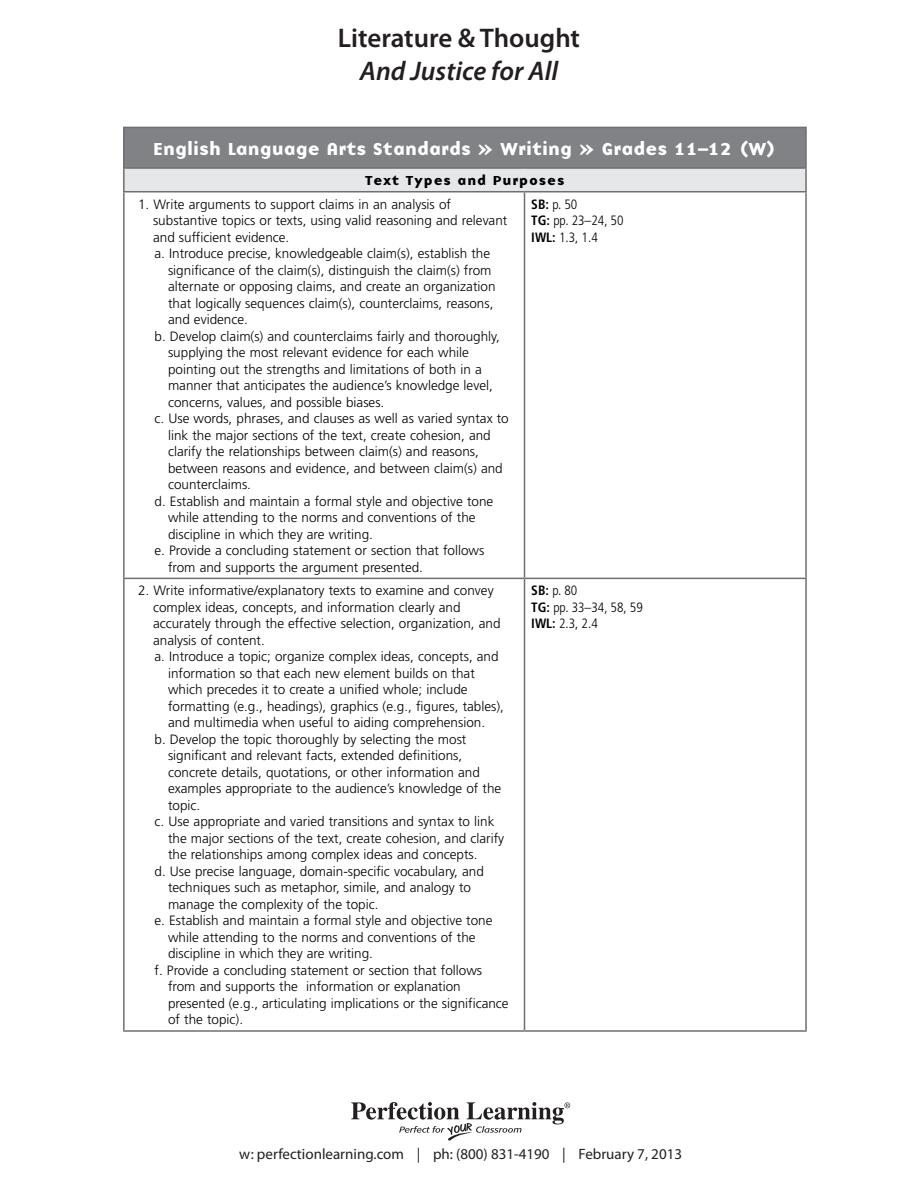
<style>
.page{position:relative;width:918px;height:1188px;background:#fff}
.page>*{position:absolute;margin:0;border:0;box-sizing:border-box;transform-origin:0 0}
.t1{font:600 27px "Myriad Pro";color:#231f20}
.t2{font:italic 600 27px "Myriad Pro";color:#231f20}
.t3{font:18px "Base Nine B";color:#fff}
.t4{font:15px "Myriad Pro";color:#231f20}
.t5{font:300 13.5px "Frutiger";color:#000}
.t6{font:300 condensed 13.5px/16.5px "Frutiger";color:#000}
.t7{font:13.5px "Base Nine B";letter-spacing:.06em;color:#000}
.s1{font-weight:700}
</style>
<div class="page">
<div style="left:124px;top:127px;width:682px;height:41px;background:#808285"></div>
<div style="left:124px;top:168px;width:682px;height:24px;background:#e6e7e8"></div>
<hr style="left:805px;top:128px;width:2px;height:39px;background:#6d6f71">
<hr style="left:805px;top:169px;width:2px;height:22px;background:#6d6f71">
<hr style="left:123px;top:192px;width:2px;height:386px;background:#6d6f71">
<hr style="left:524px;top:191px;width:283px;height:1px;background:#6d6f71">
<hr style="left:524px;top:192px;width:1px;height:386px;background:#6d6f71">
<hr style="left:805px;top:192px;width:2px;height:386px;background:#6d6f71">
<hr style="left:123px;top:578px;width:401px;height:1px;background:#6d6f71">
<hr style="left:123px;top:579px;width:2px;height:451px;background:#6d6f71">
<hr style="left:524px;top:578px;width:283px;height:1px;background:#6d6f71">
<hr style="left:524px;top:579px;width:1px;height:451px;background:#6d6f71">
<hr style="left:805px;top:579px;width:2px;height:451px;background:#6d6f71">
<hr style="left:123px;top:1030px;width:401px;height:2px;background:#6d6f71">
<hr style="left:524px;top:1030px;width:283px;height:2px;background:#6d6f71">
<hr style="left:123px;top:127px;width:401px;height:1px;background:#6d6f71">
<hr style="left:123px;top:128px;width:2px;height:39px;background:#6d6f71">
<hr style="left:524px;top:127px;width:283px;height:1px;background:#6d6f71">
<hr style="left:123px;top:167px;width:401px;height:2px;background:#6d6f71">
<hr style="left:123px;top:169px;width:2px;height:22px;background:#6d6f71">
<hr style="left:524px;top:167px;width:283px;height:2px;background:#6d6f71">
<hr style="left:123px;top:191px;width:401px;height:1px;background:#6d6f71">
<svg style="left:351px;top:1102px;width:219px;height:39px"></svg>
<p class="t1" style="left:338px;top:21px;width:244px">Literature &amp; Thought</p>
<p class="t2" style="left:360px;top:53px;width:200px">And Justice for All</p>
<p class="t3" style="left:153px;top:134px;width:625px">English Language Arts Standards » Writing » Grades 11–12 (W)</p>
<p class="t7" style="left:365px;top:170px;width:201px">Text Types and Purposes</p>
<p class="t5" style="left:138px;top:196px;width:314px">1. Write arguments to support claims in an analysis of</p>
<p class="t5" style="left:153px;top:213px;width:356px">substantive topics or texts, using valid reasoning and relevant</p>
<p class="t5" style="left:153px;top:229px;width:138px">and sufficient evidence.</p>
<p class="t5" style="left:155px;top:246px;width:337px">a. Introduce precise, knowledgeable claim(s), establish the</p>
<p class="t5" style="left:168px;top:262px;width:325px">significance of the claim(s), distinguish the claim(s) from</p>
<p class="t5" style="left:168px;top:279px;width:329px">alternate or opposing claims, and create an organization</p>
<p class="t5" style="left:168px;top:295px;width:327px">that logically sequences claim(s), counterclaims, reasons,</p>
<p class="t5" style="left:168px;top:312px;width:81px">and evidence.</p>
<p class="t5" style="left:155px;top:328px;width:347px">b. Develop claim(s) and counterclaims fairly and thoroughly,</p>
<p class="t5" style="left:168px;top:345px;width:302px">supplying the most relevant evidence for each while</p>
<p class="t5" style="left:168px;top:361px;width:315px">pointing out the strengths and limitations of both in a</p>
<p class="t5" style="left:168px;top:378px;width:326px">manner that anticipates the audience’s knowledge level,</p>
<p class="t5" style="left:168px;top:394px;width:218px">concerns, values, and possible biases.</p>
<p class="t5" style="left:155px;top:411px;width:356px">c. Use words, phrases, and clauses as well as varied syntax to</p>
<p class="t5" style="left:168px;top:427px;width:324px">link the major sections of the text, create cohesion, and</p>
<p class="t5" style="left:168px;top:444px;width:312px">clarify the relationships between claim(s) and reasons,</p>
<p class="t5" style="left:168px;top:460px;width:336px">between reasons and evidence, and between claim(s) and</p>
<p class="t5" style="left:168px;top:477px;width:84px">counterclaims.</p>
<p class="t5" style="left:155px;top:493px;width:340px">d. Establish and maintain a formal style and objective tone</p>
<p class="t5" style="left:168px;top:510px;width:309px">while attending to the norms and conventions of the</p>
<p class="t5" style="left:168px;top:526px;width:206px">discipline in which they are writing.</p>
<p class="t5" style="left:155px;top:543px;width:331px">e. Provide a concluding statement or section that follows</p>
<p class="t5" style="left:168px;top:559px;width:256px">from and supports the argument presented.</p>
<p class="t6" style="left:531px;top:196px;width:94px"><span class="s1">SB:</span> p. 50<br><span class="s1">TG:</span> pp. 23–24, 50<br><span class="s1">IWL:</span> 1.3, 1.4</p>
<p class="t5" style="left:138px;top:583px;width:357px">2. Write informative/explanatory texts to examine and convey</p>
<p class="t5" style="left:153px;top:599px;width:309px">complex ideas, concepts, and information clearly and</p>
<p class="t5" style="left:153px;top:616px;width:349px">accurately through the effective selection, organization, and</p>
<p class="t5" style="left:153px;top:632px;width:113px">analysis of content.</p>
<p class="t5" style="left:155px;top:649px;width:346px">a. Introduce a topic; organize complex ideas, concepts, and</p>
<p class="t5" style="left:168px;top:665px;width:308px">information so that each new element builds on that</p>
<p class="t5" style="left:168px;top:682px;width:301px">which precedes it to create a unified whole; include</p>
<p class="t5" style="left:168px;top:698px;width:337px">formatting (e.g., headings), graphics (e.g., figures, tables),</p>
<p class="t5" style="left:168px;top:715px;width:319px">and multimedia when useful to aiding comprehension.</p>
<p class="t5" style="left:155px;top:731px;width:313px">b. Develop the topic thoroughly by selecting the most</p>
<p class="t5" style="left:168px;top:748px;width:296px">significant and relevant facts, extended definitions,</p>
<p class="t5" style="left:168px;top:764px;width:313px">concrete details, quotations, or other information and</p>
<p class="t5" style="left:168px;top:781px;width:335px">examples appropriate to the audience’s knowledge of the</p>
<p class="t5" style="left:168px;top:797px;width:34px">topic.</p>
<p class="t5" style="left:155px;top:814px;width:341px">c. Use appropriate and varied transitions and syntax to link</p>
<p class="t5" style="left:168px;top:830px;width:338px">the major sections of the text, create cohesion, and clarify</p>
<p class="t5" style="left:168px;top:847px;width:311px">the relationships among complex ideas and concepts.</p>
<p class="t5" style="left:155px;top:863px;width:331px">d. Use precise language, domain-specific vocabulary, and</p>
<p class="t5" style="left:168px;top:880px;width:304px">techniques such as metaphor, simile, and analogy to</p>
<p class="t5" style="left:168px;top:896px;width:212px">manage the complexity of the topic.</p>
<p class="t5" style="left:155px;top:913px;width:339px">e. Establish and maintain a formal style and objective tone</p>
<p class="t5" style="left:168px;top:929px;width:309px">while attending to the norms and conventions of the</p>
<p class="t5" style="left:168px;top:946px;width:206px">discipline in which they are writing.</p>
<p class="t5" style="left:155px;top:962px;width:329px">f. Provide a concluding statement or section that follows</p>
<p class="t5" style="left:168px;top:979px;width:294px">from and supports the information or explanation</p>
<p class="t5" style="left:168px;top:995px;width:342px">presented (e.g., articulating implications or the significance</p>
<p class="t5" style="left:168px;top:1012px;width:77px">of the topic).</p>
<p class="t6" style="left:531px;top:582px;width:113px"><span class="s1">SB:</span> p. 80<br><span class="s1">TG:</span> pp. 33–34, 58, 59<br><span class="s1">IWL:</span> 2.3, 2.4</p>
<p class="t4" style="left:239px;top:1144px;width:444px">w: perfectionlearning.com | ph: (800) 831-4190 | February 7, 2013</p>
</div>
